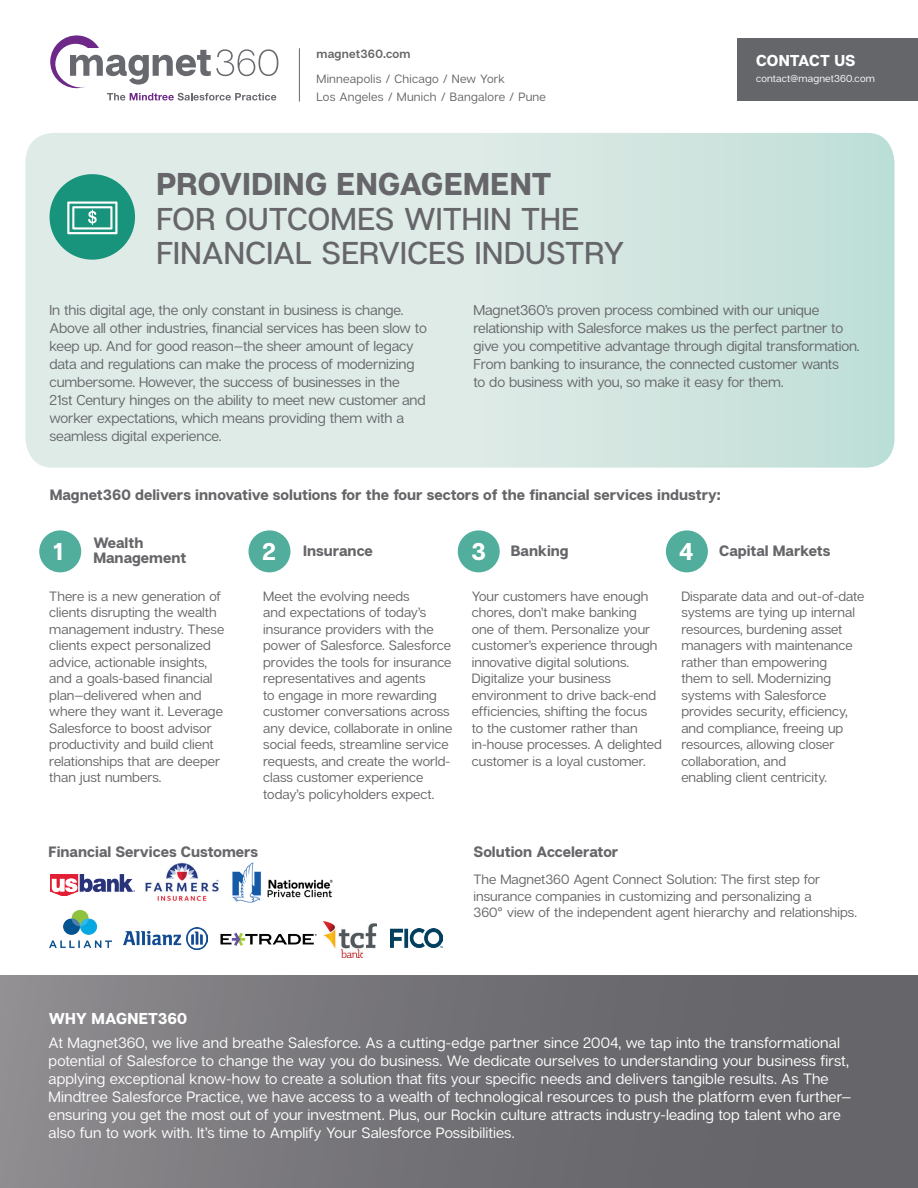
<style>
.page{position:relative;width:918px;height:1188px;background:#fff}
.page>*{position:absolute;margin:0;border:0;box-sizing:border-box;transform-origin:0 0}
.t1{font:600 31.5px/34.5px "Articulat CF";color:#66666a}
.t2{font:800 24.3px "Articulat CF";color:#fff}
.t3{font:800 15.75px "Articulat CF";letter-spacing:.005em;color:#fff}
.t4{font:500 15px/18px "Articulat CF";letter-spacing:.005em;color:#fff}
.t5{font:800 15px/15px "Articulat CF";color:#66666a}
.t6{font:500 14.25px/18px "Articulat CF";letter-spacing:-.01em;color:#66666a}
.t7{font:500 13.5px/16.5px "Articulat CF";color:#66666a}
.t8{font:500 12px/18px "Articulat CF";letter-spacing:.02em;color:#66666a}
.t9{font:700 12px "Articulat CF";letter-spacing:.02em;color:#66666a}
.t10{font:500 10.2px "Articulat CF";letter-spacing:.015em;color:#fff}
.s1{font-weight:800}
</style>
<div class="page">
<svg style="left:25px;top:133px;width:870px;height:335px;background:#d7e7e2"></svg>
<img style="left:51px;top:875px;width:83px;height:21px">
<img style="left:233px;top:862px;width:100px;height:41px">
<img style="left:145px;top:862px;width:74px;height:39px">
<img style="left:390px;top:929px;width:53px;height:18px">
<img style="left:124px;top:928px;width:83px;height:21px">
<img style="left:49px;top:910px;width:63px;height:38px">
<img style="left:324px;top:921px;width:52px;height:37px">
<img style="left:220px;top:932px;width:97px;height:14px">
<div style="left:50px;top:174px;width:85px;height:86px;background:#17947b;border-radius:50%"></div>
<svg style="left:67px;top:201px;width:51px;height:33px"></svg>
<div style="left:39px;top:530px;width:42px;height:42px;background:#51ae9c;border-radius:50%"></div>
<div style="left:248px;top:530px;width:42px;height:42px;background:#51ae9c;border-radius:50%"></div>
<div style="left:458px;top:530px;width:42px;height:42px;background:#51ae9c;border-radius:50%"></div>
<div style="left:666px;top:530px;width:42px;height:42px;background:#51ae9c;border-radius:50%"></div>
<div style="left:738px;top:38px;width:180px;height:63px;background:#64666a"></div>
<hr style="left:299px;top:49px;width:1px;height:52px;background:#64666a">
<svg style="left:50px;top:35px;width:228px;height:66px"></svg>
<div style="left:0;top:976px;width:918px;height:212px;background:linear-gradient(to right,#8b888c,#5e5e63)"></div>
<p class="t9" style="left:316px;top:47px;width:96px">magnet360.com</p>
<p class="t8" style="left:316px;top:70px;width:231px">Minneapolis / Chicago / New York<br>Los Angeles / Munich / Bangalore / Pune</p>
<p class="t1" style="left:156px;top:168px;width:470px"><span class="s1">PROVIDING ENGAGEMENT<br></span>FOR OUTCOMES WITHIN THE<br>FINANCIAL SERVICES INDUSTRY</p>
<p class="t3" style="left:756px;top:51px;width:101px">CONTACT US</p>
<p class="t10" style="left:756px;top:72px;width:120px">contact@magnet360.com</p>
<p class="t6" style="left:50px;top:301px;width:379px">In this digital age, the only constant in business is change.<br>Above all other industries, financial services has been slow to keep up. And for good reason—the sheer amount of legacy data and regulations can make the process of modernizing cumbersome. However, the success of businesses in the<br>21st Century hinges on the ability to meet new customer and worker expectations, which means providing them with a seamless digital experience.</p>
<p class="t6" style="left:473px;top:301px;width:388px">Magnet360’s proven process combined with our unique relationship with Salesforce makes us the perfect partner to give you competitive advantage through digital transformation.<br>From banking to insurance, the connected customer wants<br>to do business with you, so make it easy for them.</p>
<p class="t5" style="left:50px;top:489px;width:673px">Magnet360 delivers innovative solutions for the four sectors of the financial services industry:</p>
<p class="t5" style="left:93px;top:536px;width:94px">Wealth<br>Management</p>
<p class="t5" style="left:303px;top:544px;width:71px">Insurance</p>
<p class="t5" style="left:511px;top:544px;width:60px">Banking</p>
<p class="t5" style="left:719px;top:544px;width:113px">Capital Markets</p>
<p class="t2" style="left:53px;top:537px;width:12px">1</p>
<p class="t2" style="left:262px;top:537px;width:15px">2</p>
<p class="t2" style="left:471px;top:537px;width:17px">3</p>
<p class="t2" style="left:679px;top:537px;width:16px">4</p>
<p class="t7" style="left:49px;top:588px;width:176px">There is a new generation of clients disrupting the wealth management industry. These clients expect personalized advice, actionable insights, and a goals-based financial plan—delivered when and where they want it. Leverage<br>Salesforce to boost advisor productivity and build client relationships that are deeper than just numbers.</p>
<p class="t7" style="left:263px;top:588px;width:191px">Meet the evolving needs<br>and expectations of today’s insurance providers with the power of Salesforce. Salesforce provides the tools for insurance representatives and agents<br>to engage in more rewarding customer conversations across any device, collaborate in online social feeds, streamline service requests, and create the world&shy;class customer experience today’s policyholders expect.</p>
<p class="t7" style="left:472px;top:588px;width:192px">Your customers have enough chores, don’t make banking one of them. Personalize your customer’s experience through innovative digital solutions.<br>Digitalize your business environment to drive back-end efficiencies, shifting the focus<br>to the customer rather than in-house processes. A delighted customer is a loyal customer.</p>
<p class="t7" style="left:681px;top:588px;width:185px">Disparate data and out-of-date systems are tying up internal resources, burdening asset managers with maintenance rather than empowering<br>them to sell. Modernizing systems with Salesforce provides security, efficiency, and compliance, freeing up resources, allowing closer collaboration, and<br>enabling client centricity.</p>
<p class="t5" style="left:48px;top:845px;width:211px">Financial Services Customers</p>
<p class="t5" style="left:474px;top:845px;width:146px">Solution Accelerator</p>
<p class="t7" style="left:474px;top:872px;width:385px">The Magnet360 Agent Connect Solution: The first step for insurance companies in customizing and personalizing a<br>360° view of the independent agent hierarchy and relationships.</p>
<p class="t3" style="left:49px;top:1008px;width:140px">WHY MAGNET360</p>
<p class="t4" style="left:49px;top:1034px;width:804px">At Magnet360, we live and breathe Salesforce. As a cutting-edge partner since 2004, we tap into the transformational potential of Salesforce to change the way you do business. We dedicate ourselves to understanding your business first, applying exceptional know-how to create a solution that fits your specific needs and delivers tangible results. As The Mindtree Salesforce Practice, we have access to a wealth of technological resources to push the platform even further— ensuring you get the most out of your investment. Plus, our Rockin culture attracts industry-leading top talent who are also fun to work with. It’s time to Amplify Your Salesforce Possibilities.</p>
</div>
